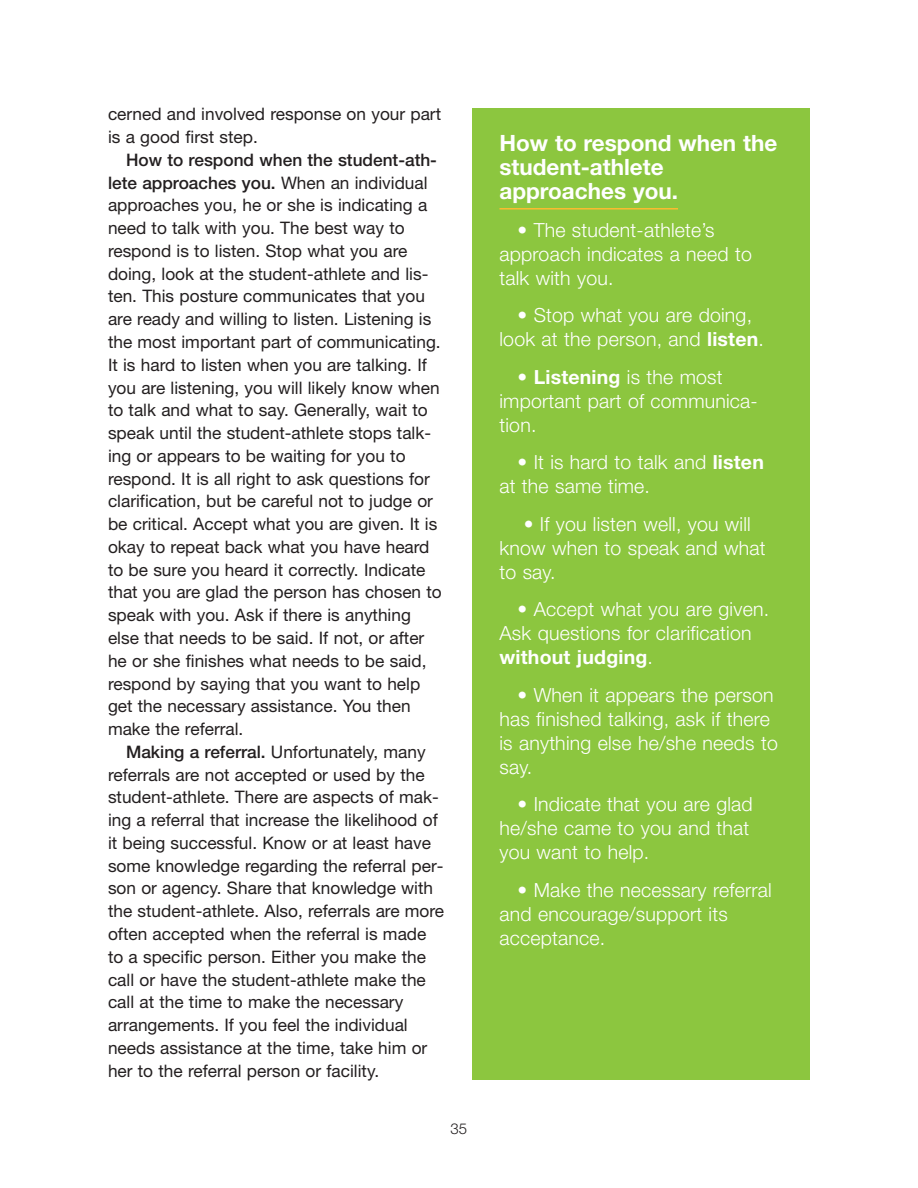
<style>
.page{position:relative;width:918px;height:1188px;background:#fff}
.page>*{position:absolute;margin:0;border:0;box-sizing:border-box;transform-origin:0 0}
.t1{font:700 22.5px/24px "Helvetica Neue";color:#fff}
.t2{font:300 19.5px/24px "Helvetica Neue";letter-spacing:.01em;color:#fff}
.t3{font:17.25px/22.8px "Helvetica Neue";color:#231f20}
.t4{font:300 15px "Helvetica Neue";color:#231f20}
.s1{font-weight:500}
.s2{font-weight:700}
</style>
<div class="page">
<div style="left:472px;top:108px;width:338px;height:972px;background:#8cc63f"></div>
<hr style="left:500px;top:208px;width:178px;height:2px;background:#fdbb30">
<p class="t3" style="left:108px;top:104px;width:335px">cerned and involved response on your part is a good first step.</p>
<p class="t3" style="left:108px;top:150px;width:335px;text-indent:18px"><span class="s1">How to respond when the student-ath&shy;lete approaches you.</span> When an individual approaches you, he or she is indicating a need to talk with you. The best way to respond is to listen. Stop what you are doing, look at the student-athlete and lis&shy;ten. This posture communicates that you are ready and willing to listen. Listening is the most important part of communicating.<br>It is hard to listen when you are talking. If you are listening, you will likely know when to talk and what to say. Generally, wait to speak until the student-athlete stops talk&shy;ing or appears to be waiting for you to respond. It is all right to ask questions for clarification, but be careful not to judge or be critical. Accept what you are given. It is okay to repeat back what you have heard to be sure you heard it correctly. Indicate that you are glad the person has chosen to speak with you. Ask if there is anything else that needs to be said. If not, or after he or she finishes what needs to be said, respond by saying that you want to help get the necessary assistance. You then make the referral.</p>
<p class="t3" style="left:108px;top:742px;width:338px;text-indent:18px"><span class="s1">Making a referral.</span> Unfortunately, many referrals are not accepted or used by the student-athlete. There are aspects of mak&shy;ing a referral that increase the likelihood of it being successful. Know or at least have some knowledge regarding the referral per&shy;son or agency. Share that knowledge with the student-athlete. Also, referrals are more often accepted when the referral is made to a specific person. Either you make the call or have the student-athlete make the call at the time to make the necessary arrangements. If you feel the individual needs assistance at the time, take him or her to the referral person or facility.</p>
<p class="t4" style="left:451px;top:1123px;width:18px">35</p>
<h1 class="t1" style="left:500px;top:133px;width:279px">How to respond when the student-athlete approaches you.</h1>
<p class="t2" style="left:500px;top:219px;width:254px;text-indent:18px">• The student-athlete’s approach indicates a need to talk with you.</p>
<p class="t2" style="left:500px;top:305px;width:266px;text-align:center">• Stop what you are doing, look at the person, and <span class="s2">listen</span>.</p>
<p class="t2" style="left:500px;top:366px;width:260px;text-indent:18px">• <span class="s2">Listening</span> is the most important part of communica&shy;tion.</p>
<p class="t2" style="left:500px;top:452px;width:266px;text-indent:18px">• It is hard to talk and <span class="s2">listen </span>at the same time.</p>
<p class="t2" style="left:500px;top:513px;width:268px;text-indent:24px">• If you listen well, you will know when to speak and what to say.</p>
<p class="t2" style="left:500px;top:599px;width:271px;text-indent:18px">• Accept what you are given.<br>Ask questions for clarification <span class="s2">without judging</span>.</p>
<p class="t2" style="left:500px;top:684px;width:280px;text-indent:18px">• When it appears the person has finished talking, ask if there is anything else he/she needs to say.</p>
<p class="t2" style="left:500px;top:794px;width:255px;text-indent:18px">• Indicate that you are glad he/she came to you and that you want to help.</p>
<p class="t2" style="left:500px;top:879px;width:274px;text-indent:18px">• Make the necessary referral and encourage/support its acceptance.</p>
</div>
